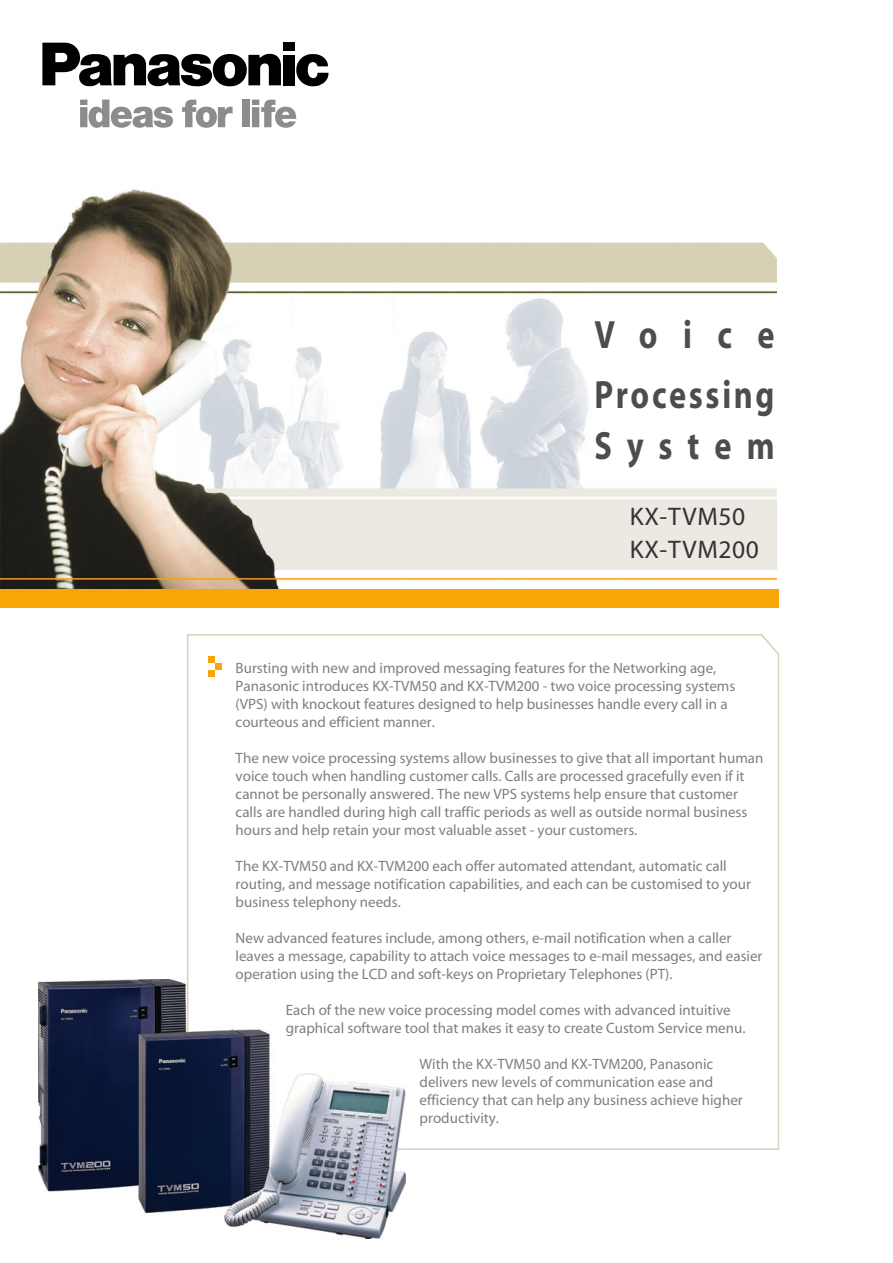
<style>
.page{position:relative;width:893px;height:1263px;background:#fff}
.page>*{position:absolute;margin:0;border:0;box-sizing:border-box;transform-origin:0 0}
.t1{font:700 39.6px/60px "Myriad";letter-spacing:.085em;color:#4d4d4d;scale:.82 1}
.t2{font:700 39.6px "Myriad";letter-spacing:.27em;color:#4d4d4d;scale:.82 1}
.t3{font:25.5px/33px "Myriad";letter-spacing:.025em;color:#333}
.t4{font:15px/18px "Myriad";color:#7f7f7f}
</style>
<div class="page">
<img style="left:39px;top:980px;width:367px;height:258px">
<img style="left:0;top:190px;width:777px;height:399px">
<svg style="left:186px;top:634px;width:594px;height:517px"></svg>
<svg style="left:80px;top:100px;width:93px;height:28px"></svg>
<svg style="left:182px;top:100px;width:51px;height:28px"></svg>
<div style="left:242px;top:100px;width:8px;height:27px;background:#8c8c8c"></div>
<svg style="left:252px;top:100px;width:44px;height:28px"></svg>
<svg style="left:42px;top:43px;width:239px;height:44px"></svg>
<div style="left:283px;top:55px;width:12px;height:30px;background:#000"></div>
<div style="left:283px;top:43px;width:12px;height:8px;background:#000"></div>
<svg style="left:296px;top:54px;width:33px;height:32px"></svg>
<div style="left:208px;top:656px;width:7px;height:7px;background:#faa506"></div>
<div style="left:215px;top:663px;width:6px;height:7px;background:#faa506"></div>
<div style="left:208px;top:670px;width:7px;height:7px;background:#faa506"></div>
<div style="left:0;top:589px;width:778px;height:18px;background:#faa506"></div>
<h1 class="t1" style="left:595px;top:306px;width:221px">Voice<br>Processing</h1>
<h1 class="t2" style="left:595px;top:425px;width:221px">System</h1>
<h2 class="t3" style="left:630px;top:501px;width:131px">KX-TVM50<br>KX-TVM200</h2>
<p class="t4" style="left:236px;top:659px;width:501px">Bursting with new and improved messaging features for the Networking age, Panasonic introduces KX-TVM50 and KX-TVM200 - two voice processing systems (VPS) with knockout features designed to help businesses handle every call in a courteous and efficient manner.</p>
<p class="t4" style="left:236px;top:749px;width:529px">The new voice processing systems allow businesses to give that all important human voice touch when handling customer calls. Calls are processed gracefully even if it cannot be personally answered. The new VPS systems help ensure that customer calls are handled during high call traffic periods as well as outside normal business hours and help retain your most valuable asset - your customers.</p>
<p class="t4" style="left:236px;top:857px;width:517px">The KX-TVM50 and KX-TVM200 each offer automated attendant, automatic call routing, and message notification capabilities, and each can be customised to your business telephony needs.</p>
<p class="t4" style="left:236px;top:929px;width:528px">New advanced features include, among others, e-mail notification when a caller leaves a message, capability to attach voice messages to e-mail messages, and easier operation using the LCD and soft-keys on Proprietary Telephones (PT).</p>
<p class="t4" style="left:286px;top:1001px;width:461px">Each of the new voice processing model comes with advanced intuitive graphical software tool that makes it easy to create Custom Service menu.</p>
<p class="t4" style="left:420px;top:1055px;width:325px">With the KX-TVM50 and KX-TVM200, Panasonic delivers new levels of communication ease and efficiency that can help any business achieve higher productivity.</p>
</div>
